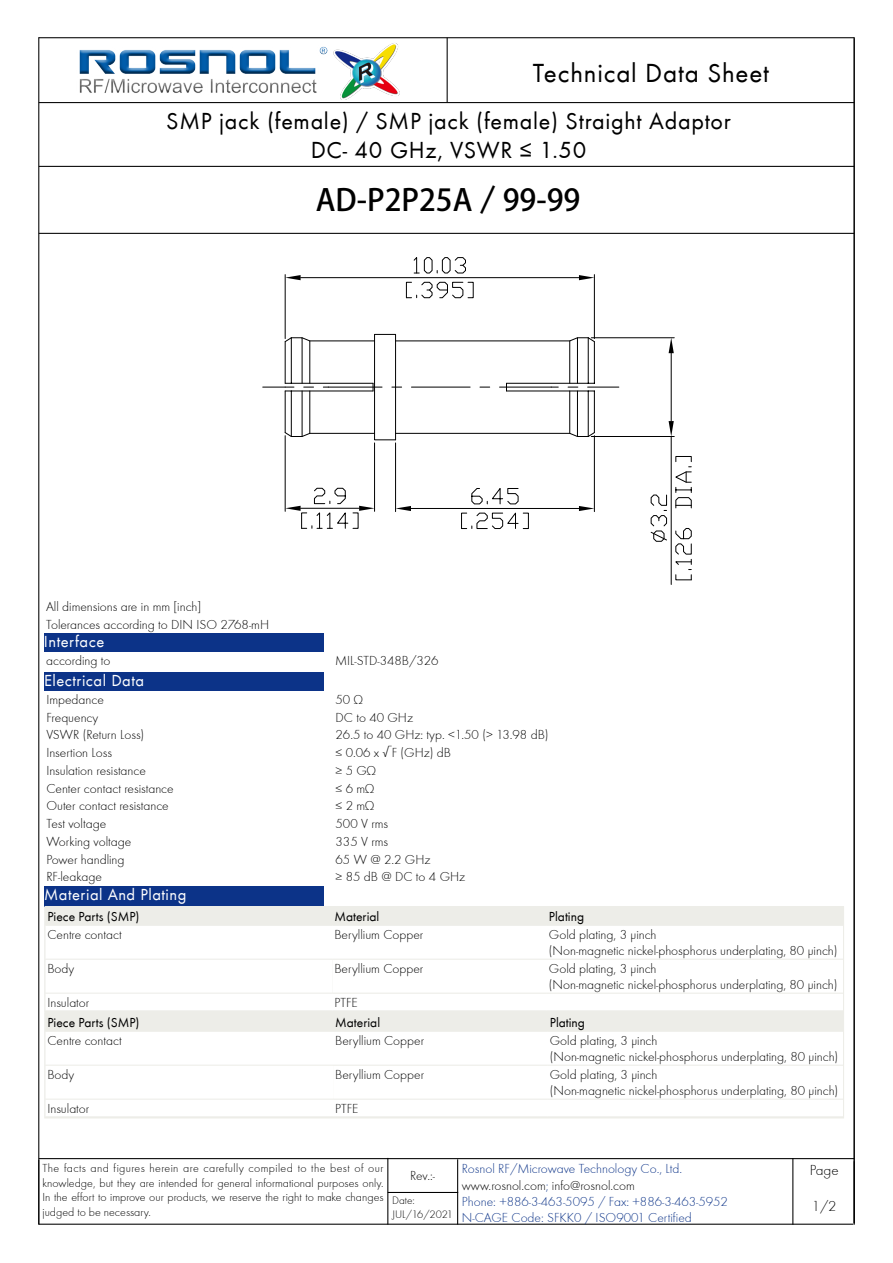
<style>
.page{position:relative;width:893px;height:1263px;background:#fff}
.page>*{position:absolute;margin:0;border:0;box-sizing:border-box;transform-origin:0 0}
.t1{font:700 30px "Adobe Fan Heiti Std";color:#000}
.t2{font:27px "Futura T";letter-spacing:.03em;color:#000}
.t3{font:24px/28.8px "Futura T";letter-spacing:.03em;color:#000;text-align:center}
.t4{font:16.5px "Futura T";letter-spacing:.03em;color:#fff}
.t5{font:15px "Futura T Ligh";color:#000}
.t6{font:13.5px/16.2px "Futura T Ligh";color:#000}
.t7{font:13.5px/16.2px "Futura T Ligh";color:#0c3388}
.t8{font:13.5px "Futura T";color:#000}
.t9{font:12px/14.4px "Futura T Ligh";color:#000;text-align:justify}
.t10{font:11.25px/13.5px "Futura T Ligh";color:#000}
.s1{color:#000}
</style>
<div class="page">
<hr style="left:38px;top:1160px;width:1px;height:65px;background:#000">
<hr style="left:39px;top:37px;width:815px;height:1px;background:#000">
<hr style="left:39px;top:1158px;width:815px;height:1px;background:#000">
<hr style="left:38px;top:37px;width:1px;height:1187px;background:#000">
<hr style="left:854px;top:37px;width:1px;height:1186px;background:#000">
<hr style="left:39px;top:1224px;width:814px;height:1px;background:#000">
<hr style="left:854px;top:1161px;width:1px;height:64px;background:#000">
<hr style="left:792px;top:1158px;width:1px;height:67px;background:#000">
<hr style="left:387px;top:1158px;width:1px;height:66px;background:#000">
<hr style="left:388px;top:1192px;width:70px;height:1px;background:#000">
<hr style="left:457px;top:1159px;width:1px;height:65px;background:#000">
<hr style="left:39px;top:166px;width:815px;height:1px;background:#000">
<hr style="left:39px;top:102px;width:815px;height:1px;background:#000">
<hr style="left:447px;top:38px;width:1px;height:64px;background:#000">
<hr style="left:39px;top:233px;width:815px;height:1px;background:#000">
<img style="left:79px;top:43px;width:321px;height:57px">
<div style="left:44px;top:634px;width:279px;height:18px;background:#0c3388"></div>
<div style="left:44px;top:672px;width:279px;height:18px;background:#0c3388"></div>
<div style="left:44px;top:886px;width:279px;height:20px;background:#0c3388"></div>
<hr style="left:263px;top:387px;width:31px;height:1px;background:#000">
<svg style="left:285px;top:334px;width:334px;height:106px"></svg>
<hr style="left:285px;top:275px;width:1px;height:64px;background:#000">
<hr style="left:594px;top:275px;width:1px;height:64px;background:#000">
<hr style="left:301px;top:277px;width:278px;height:1px;background:#000">
<svg style="left:285px;top:275px;width:16px;height:5px"></svg>
<svg style="left:579px;top:275px;width:15px;height:5px"></svg>
<svg style="left:414px;top:257px;width:52px;height:17px"></svg>
<svg style="left:406px;top:282px;width:57px;height:16px"></svg>
<hr style="left:395px;top:443px;width:1px;height:69px;background:#000">
<hr style="left:594px;top:436px;width:1px;height:76px;background:#000">
<hr style="left:411px;top:508px;width:168px;height:1px;background:#000">
<svg style="left:396px;top:506px;width:15px;height:5px"></svg>
<svg style="left:579px;top:506px;width:15px;height:5px"></svg>
<svg style="left:471px;top:488px;width:47px;height:16px"></svg>
<svg style="left:461px;top:512px;width:57px;height:17px"></svg>
<div style="left:523px;top:513px;width:6px;height:16px;border:1px solid #000"></div>
<hr style="left:374px;top:443px;width:1px;height:68px;background:#000">
<hr style="left:285px;top:436px;width:1px;height:75px;background:#000">
<hr style="left:301px;top:508px;width:58px;height:1px;background:#000">
<svg style="left:359px;top:506px;width:16px;height:5px"></svg>
<svg style="left:285px;top:488px;width:63px;height:41px"></svg>
<hr style="left:591px;top:436px;width:83px;height:1px;background:#000">
<hr style="left:591px;top:337px;width:83px;height:1px;background:#000">
<hr style="left:671px;top:353px;width:1px;height:68px;background:#000">
<hr style="left:671px;top:436px;width:1px;height:148px;background:#000">
<svg style="left:669px;top:338px;width:5px;height:15px"></svg>
<svg style="left:669px;top:421px;width:5px;height:15px"></svg>
<svg style="left:651px;top:495px;width:16px;height:47px"></svg>
<svg style="left:675px;top:528px;width:17px;height:52px"></svg>
<svg style="left:675px;top:466px;width:17px;height:42px"></svg>
<div style="left:676px;top:456px;width:15px;height:6px;border:1px solid #000"></div>
<div style="left:45px;top:1013px;width:798px;height:105px;background:#edede8"></div>
<div style="left:46px;top:1032px;width:796px;height:84px;background:#fff"></div>
<div style="left:333px;top:1066px;width:509px;height:32px;background:#fff"></div>
<hr style="left:45px;top:1065px;width:288px;height:1px;background:#edede8">
<hr style="left:333px;top:1065px;width:215px;height:1px;background:#edede8">
<hr style="left:548px;top:1065px;width:295px;height:1px;background:#edede8">
<hr style="left:45px;top:1098px;width:288px;height:2px;background:#edede8">
<hr style="left:333px;top:1098px;width:215px;height:2px;background:#edede8">
<hr style="left:548px;top:1098px;width:295px;height:2px;background:#edede8">
<div style="left:44px;top:1012px;width:800px;height:106px;border:1px solid #edede8"></div>
<div style="left:45px;top:907px;width:798px;height:105px;background:#edede8"></div>
<div style="left:46px;top:926px;width:796px;height:84px;background:#fff"></div>
<div style="left:332px;top:960px;width:510px;height:32px;background:#fff"></div>
<hr style="left:45px;top:959px;width:287px;height:1px;background:#edede8">
<hr style="left:332px;top:959px;width:215px;height:1px;background:#edede8">
<hr style="left:547px;top:959px;width:296px;height:1px;background:#edede8">
<hr style="left:45px;top:992px;width:287px;height:2px;background:#edede8">
<hr style="left:332px;top:992px;width:215px;height:2px;background:#edede8">
<hr style="left:547px;top:992px;width:296px;height:2px;background:#edede8">
<div style="left:44px;top:906px;width:800px;height:106px;border:1px solid #edede8"></div>
<h2 class="t2" style="left:533px;top:58px;width:238px">Technical Data Sheet</h2>
<h3 class="t3" style="left:166px;top:107px;width:566px">SMP jack (female) / SMP jack (female) Straight Adaptor<br>DC- 40 GHz, VSWR ≤ 1.50</h3>
<h1 class="t1" style="left:316px;top:182px;width:266px">AD-P2P25A／99-99</h1>
<p class="t6" style="left:46px;top:598px;width:225px;line-height:17.7px">All dimensions are in mm [inch]<br>Tolerances according to DIN ISO 2768-mH</p>
<p class="t4" style="left:44px;top:632px;width:62px">Interface</p>
<p class="t4" style="left:44px;top:671px;width:102px">Electrical Data</p>
<p class="t6" style="left:46px;top:653px;width:66px">according to</p>
<p class="t6" style="left:335px;top:653px;width:105px">MIL-STD-348B/326</p>
<p class="t6" style="left:46px;top:691px;width:59px">Impedance</p>
<p class="t6" style="left:336px;top:691px;width:29px">50 Ω</p>
<p class="t6" style="left:46px;top:709px;width:54px">Frequency</p>
<p class="t6" style="left:336px;top:709px;width:79px">DC to 40 GHz</p>
<p class="t6" style="left:46px;top:727px;width:99px">VSWR (Return Loss)</p>
<p class="t6" style="left:336px;top:727px;width:214px">26.5 to 40 GHz: typ. &lt;1.50 (&gt; 13.98 dB)</p>
<p class="t6" style="left:46px;top:745px;width:67px">Insertion Loss</p>
<p class="t6" style="left:336px;top:745px;width:117px">≤ 0.06 x √F (GHz) dB</p>
<p class="t6" style="left:46px;top:762px;width:101px">Insulation resistance</p>
<p class="t6" style="left:336px;top:762px;width:42px">≥ 5 GΩ</p>
<p class="t6" style="left:46px;top:780px;width:129px">Center contact resistance</p>
<p class="t6" style="left:336px;top:780px;width:40px">≤ 6 mΩ</p>
<p class="t6" style="left:46px;top:798px;width:124px">Outer contact resistance</p>
<p class="t6" style="left:336px;top:798px;width:40px">≤ 2 mΩ</p>
<p class="t6" style="left:46px;top:816px;width:61px">Test voltage</p>
<p class="t6" style="left:336px;top:816px;width:54px">500 V rms</p>
<p class="t6" style="left:46px;top:833px;width:87px">Working voltage</p>
<p class="t6" style="left:336px;top:833px;width:54px">335 V rms</p>
<p class="t6" style="left:46px;top:851px;width:80px">Power handling</p>
<p class="t6" style="left:336px;top:851px;width:96px">65 W @ 2.2 GHz</p>
<p class="t6" style="left:46px;top:869px;width:57px">RF-leakage</p>
<p class="t6" style="left:336px;top:869px;width:131px">≥ 85 dB @ DC to 4 GHz</p>
<p class="t4" style="left:44px;top:885px;width:144px">Material And Plating</p>
<p class="t8" style="left:47px;top:909px;width:94px">Piece Parts (SMP)</p>
<p class="t8" style="left:334px;top:909px;width:46px">Material</p>
<p class="t8" style="left:549px;top:909px;width:37px">Plating</p>
<p class="t6" style="left:47px;top:926px;width:76px">Centre contact</p>
<p class="t6" style="left:334px;top:926px;width:90px">Beryllium Copper</p>
<p class="t6" style="left:549px;top:926px;width:290px">Gold plating, 3 µinch<br>(Non-magnetic nickel-phosphorus underplating, 80 µinch)</p>
<p class="t6" style="left:47px;top:960px;width:28px">Body</p>
<p class="t6" style="left:334px;top:960px;width:90px">Beryllium Copper</p>
<p class="t6" style="left:549px;top:960px;width:290px">Gold plating, 3 µinch<br>(Non-magnetic nickel-phosphorus underplating, 80 µinch)</p>
<p class="t6" style="left:47px;top:994px;width:43px">Insulator</p>
<p class="t6" style="left:334px;top:994px;width:25px">PTFE</p>
<p class="t8" style="left:47px;top:1015px;width:94px">Piece Parts (SMP)</p>
<p class="t8" style="left:335px;top:1015px;width:46px">Material</p>
<p class="t8" style="left:550px;top:1015px;width:37px">Plating</p>
<p class="t6" style="left:47px;top:1032px;width:76px">Centre contact</p>
<p class="t6" style="left:335px;top:1032px;width:90px">Beryllium Copper</p>
<p class="t6" style="left:550px;top:1032px;width:290px">Gold plating, 3 µinch<br>(Non-magnetic nickel-phosphorus underplating, 80 µinch)</p>
<p class="t6" style="left:47px;top:1066px;width:28px">Body</p>
<p class="t6" style="left:335px;top:1066px;width:90px">Beryllium Copper</p>
<p class="t6" style="left:550px;top:1066px;width:290px">Gold plating, 3 µinch<br>(Non-magnetic nickel-phosphorus underplating, 80 µinch)</p>
<p class="t6" style="left:47px;top:1100px;width:43px">Insulator</p>
<p class="t6" style="left:335px;top:1100px;width:25px">PTFE</p>
<p class="t9" style="left:43px;top:1161px;width:343px">The facts and figures herein are carefully compiled to the best of our knowledge, but they are intended for general informational purposes only.<br>In the effort to improve our products, we reserve the right to make changes judged to be necessary.</p>
<p class="t6" style="left:410px;top:1168px;width:26px">Rev.:-</p>
<p class="t10" style="left:392px;top:1194px;width:62px">Date:<br>JUL/16/2021</p>
<p class="t7" style="left:462px;top:1161px;width:268px">Rosnol RF/Microwave Technology Co., Ltd. <span class="s1">www.rosnol.com</span>; <span class="s1">info@rosnol.com<br></span>Phone: +886-3-463-5095 / Fax: +886-3-463-5952<br>N-CAGE Code: SFKK0 / ISO9001 Certified</p>
<p class="t5" style="left:810px;top:1162px;width:30px">Page</p>
<p class="t5" style="left:812px;top:1198px;width:26px">1/2</p>
</div>
